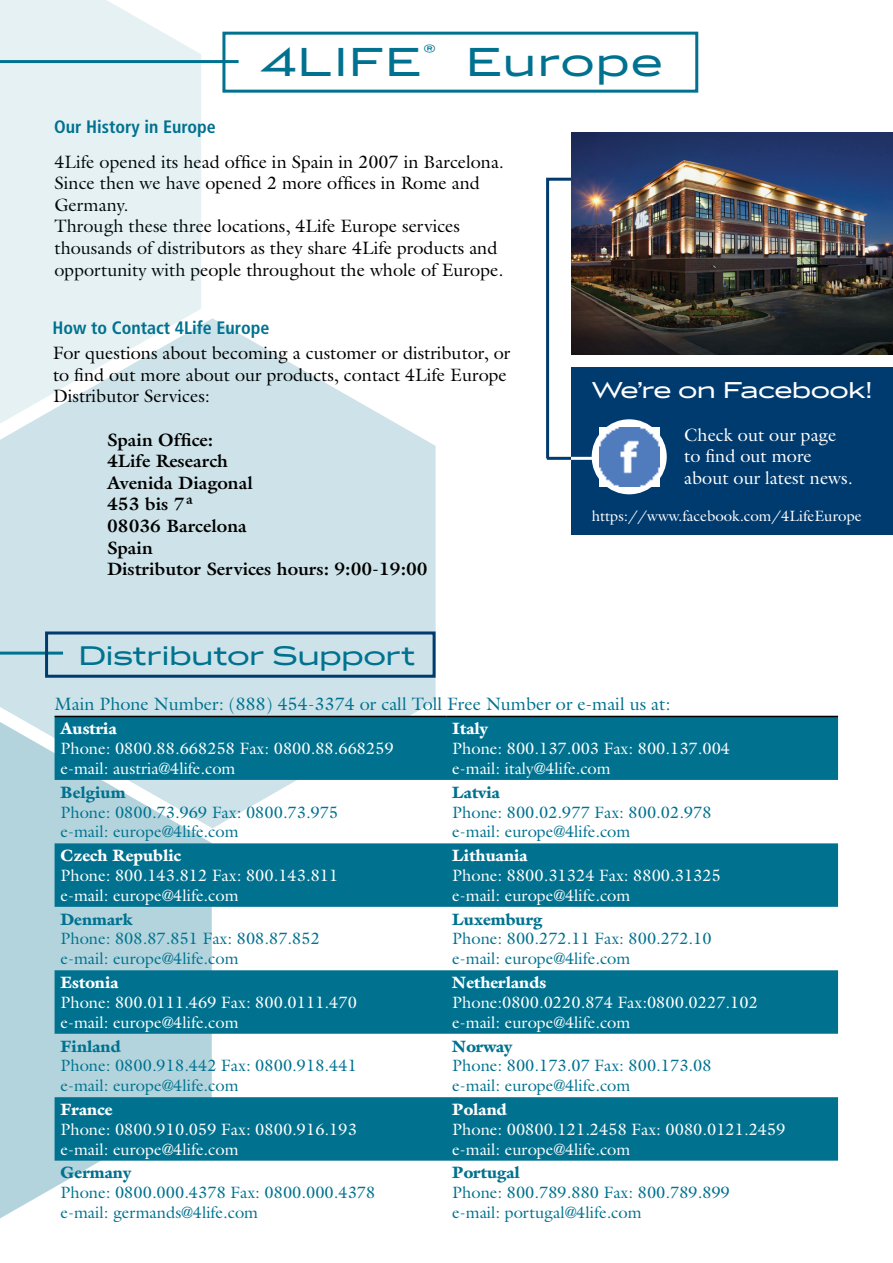
<style>
.page{position:relative;width:893px;height:1263px;background:#fff}
.page>*{position:absolute;margin:0;border:0;box-sizing:border-box;transform-origin:0 0}
.t1{font:45px "Luxury Gold";letter-spacing:.045em;color:#00728f}
.t2{font:30px "Luxury Gold";color:#00728f}
.t3{font:25.5px "Luxury Gold";color:#fff}
.t4{font:18px/21.6px "Galliard Std";color:#000}
.t5{font:700 18px/21.6px "Galliard Std";color:#000}
.t6{font:18px "Galliard Std";color:#00728f}
.t7{font:18px/21.6px "Galliard Std";color:#fff}
.t8{font:700 condensed 18px "Frutiger LT Std";color:#00728f}
.t9{font:16.5px/19.8px "Galliard Std";color:#fff}
.t10{font:16.5px/19.8px "Galliard Std";color:#00728f}
.t11{font:900 16.5px "Galliard Std";color:#fff}
.t12{font:900 16.5px "Galliard Std";color:#00728f}
.t13{font:15px "Galliard Std";color:#fff}
</style>
<div class="page">
<div style="left:222px;top:32px;width:476px;height:61px;border:3px solid #00728f"></div>
<hr style="left:0;top:60px;width:239px;height:3px;background:#00728f">
<div style="left:0;top:0;width:201px;height:318px;background:#e6f1f4"></div>
<svg style="left:0;top:318px;width:436px;height:398px;background:#d3e6eb"></svg>
<svg style="left:0;top:716px;width:100px;height:503px;background:#bbd9e0"></svg>
<svg style="left:55px;top:717px;width:783px;height:444px;fill:#00728f"></svg>
<hr style="left:55px;top:716px;width:391px;height:1px;background:#000">
<hr style="left:446px;top:716px;width:392px;height:1px;background:#000">
<div style="left:571px;top:367px;width:322px;height:168px;background:#003b70"></div>
<svg style="left:546px;top:177px;width:28px;height:283px"></svg>
<hr style="left:547px;top:457px;width:24px;height:3px;background:#003b70">
<div style="left:592px;top:420px;width:74px;height:74px;background:#fff;border-radius:50%"></div>
<div style="left:592px;top:419px;width:75px;height:75px;border:2px solid #fff;border-radius:50%"></div>
<hr style="left:571px;top:457px;width:24px;height:3px;background:#fff">
<img style="left:599px;top:427px;width:60px;height:60px">
<img style="left:571px;top:133px;width:322px;height:222px">
<div style="left:45px;top:631px;width:391px;height:47px;border:3px solid #003b70"></div>
<p class="t8" style="left:54px;top:116px;width:163px">Our History in Europe</p>
<h1 class="t1" style="left:261px;top:38px;width:403px">4LIFE<sup>®</sup> Europe</h1>
<p class="t4" style="left:55px;top:150px;width:451px">4Life opened its head office in Spain in 2007 in Barcelona.<br>Since then we have opened 2 more offices in Rome and Germany.<br>Through these three locations, 4Life Europe services thousands of distributors as they share 4Life products and opportunity with people throughout the whole of Europe.</p>
<p class="t8" style="left:53px;top:317px;width:218px">How to Contact 4Life Europe</p>
<p class="t4" style="left:53px;top:342px;width:459px">For questions about becoming a customer or distributor, or to find out more about our products, contact 4Life Europe<br>Distributor Services:</p>
<p class="t5" style="left:107px;top:428px;width:322px">Spain Office:<br>4Life Research<br>Avenida Diagonal<br>453 bis 7ª<br>08036 Barcelona<br>Spain<br>Distributor Services hours: 9:00-19:00</p>
<h2 class="t2" style="left:79px;top:640px;width:338px">Distributor Support</h2>
<h3 class="t3" style="left:592px;top:376px;width:282px">We’re on Facebook!</h3>
<p class="t7" style="left:684px;top:424px;width:170px">Check out our page to find out more about our latest news.</p>
<p class="t13" style="left:592px;top:506px;width:271px">https://www.facebook.com/4LifeEurope</p>
<p class="t6" style="left:55px;top:692px;width:617px">Main Phone Number: (888) 454-3374 or call Toll Free Number or e-mail us at:</p>
<p class="t11" style="left:61px;top:718px;width:58px">Austria</p>
<p class="t9" style="left:61px;top:738px;width:335px">Phone: 0800.88.668258 Fax: 0800.88.668259 e-mail: austria@4life.com</p>
<p class="t11" style="left:452px;top:718px;width:37px">Italy</p>
<p class="t9" style="left:452px;top:738px;width:279px">Phone: 800.137.003 Fax: 800.137.004 e-mail: italy@4life.com</p>
<p class="t12" style="left:61px;top:782px;width:67px">Belgium</p>
<p class="t10" style="left:61px;top:802px;width:279px">Phone: 0800.73.969 Fax: 0800.73.975 e-mail: europe@4life.com</p>
<p class="t11" style="left:61px;top:845px;width:122px">Czech Republic</p>
<p class="t9" style="left:61px;top:865px;width:279px">Phone: 800.143.812 Fax: 800.143.811 e-mail: europe@4life.com</p>
<p class="t12" style="left:61px;top:909px;width:74px">Denmark</p>
<p class="t10" style="left:61px;top:929px;width:261px">Phone: 808.87.851 Fax: 808.87.852 e-mail: europe@4life.com</p>
<p class="t11" style="left:61px;top:972px;width:59px">Estonia</p>
<p class="t9" style="left:61px;top:992px;width:298px">Phone: 800.0111.469 Fax: 800.0111.470 e-mail: europe@4life.com</p>
<p class="t12" style="left:61px;top:1036px;width:62px">Finland</p>
<p class="t10" style="left:61px;top:1056px;width:298px">Phone: 0800.918.442 Fax: 0800.918.441 e-mail: europe@4life.com</p>
<p class="t11" style="left:61px;top:1099px;width:53px">France</p>
<p class="t9" style="left:61px;top:1119px;width:298px">Phone: 0800.910.059 Fax: 0800.916.193 e-mail: europe@4life.com</p>
<p class="t12" style="left:61px;top:1163px;width:72px">Germany</p>
<p class="t10" style="left:61px;top:1182px;width:316px">Phone: 0800.000.4378 Fax: 0800.000.4378 e-mail: germands@4life.com</p>
<p class="t12" style="left:452px;top:782px;width:49px">Latvia</p>
<p class="t10" style="left:452px;top:802px;width:261px">Phone: 800.02.977 Fax: 800.02.978 e-mail: europe@4life.com</p>
<p class="t11" style="left:452px;top:845px;width:77px">Lithuania</p>
<p class="t9" style="left:452px;top:865px;width:270px">Phone: 8800.31324 Fax: 8800.31325 e-mail: europe@4life.com</p>
<p class="t12" style="left:452px;top:909px;width:92px">Luxemburg</p>
<p class="t10" style="left:452px;top:929px;width:261px">Phone: 800.272.11 Fax: 800.272.10 e-mail: europe@4life.com</p>
<p class="t11" style="left:452px;top:972px;width:96px">Netherlands</p>
<p class="t9" style="left:452px;top:992px;width:307px">Phone:0800.0220.874 Fax:0800.0227.102 e-mail: europe@4life.com</p>
<p class="t12" style="left:452px;top:1036px;width:62px">Norway</p>
<p class="t10" style="left:452px;top:1056px;width:261px">Phone: 800.173.07 Fax: 800.173.08 e-mail: europe@4life.com</p>
<p class="t11" style="left:452px;top:1099px;width:56px">Poland</p>
<p class="t9" style="left:452px;top:1119px;width:335px">Phone: 00800.121.2458 Fax: 0080.0121.2459 e-mail: europe@4life.com</p>
<p class="t12" style="left:452px;top:1163px;width:69px">Portugal</p>
<p class="t10" style="left:452px;top:1182px;width:279px">Phone: 800.789.880 Fax: 800.789.899 e-mail: portugal@4life.com</p>
</div>
